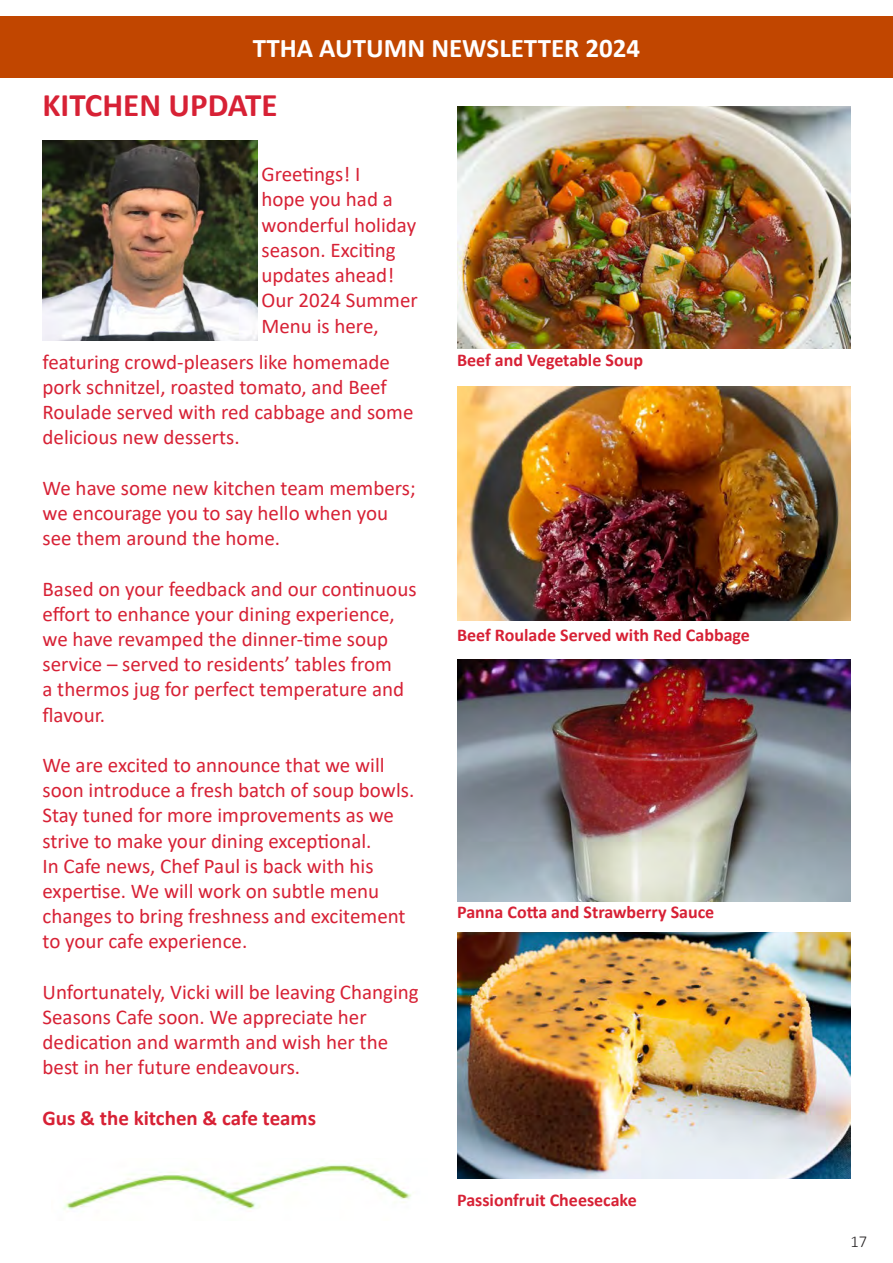
<style>
.page{position:relative;width:893px;height:1263px;background:#fff}
.page>*{position:absolute;margin:0;border:0;box-sizing:border-box;transform-origin:0 0}
.t1{font:700 33px "Calibri";color:#d72135}
.t2{font:700 27px "Calibri";color:#fff}
.t3{font:21px/25.2px "Calibri";color:#d72135}
.t4{font:700 21px "Calibri";color:#d72135}
.t5{font:700 18px "Calibri";color:#d72135}
.t6{font:300 16.5px "Calibri";color:#231f20}
</style>
<div class="page">
<div style="left:0;top:16px;width:893px;height:62px;background:#c14600"></div>
<img style="left:457px;top:659px;width:393px;height:242px">
<img style="left:457px;top:932px;width:393px;height:247px">
<img style="left:457px;top:106px;width:393px;height:242px">
<img style="left:457px;top:386px;width:393px;height:234px">
<img style="left:43px;top:140px;width:214px;height:200px">
<img style="left:63px;top:1163px;width:349px;height:47px">
<p class="t2" style="left:253px;top:29px;width:389px">TTHA AUTUMN NEWSLETTER 2024</p>
<p class="t1" style="left:43px;top:82px;width:237px">KITCHEN UPDATE</p>
<p class="t3" style="left:261px;top:161px;width:158px">Greetings! I<br>hope you had a wonderful holiday season. Exciting updates ahead!<br>Our 2024 Summer<br>Menu is here,</p>
<p class="t3" style="left:43px;top:349px;width:372px">featuring crowd-pleasers like homemade pork schnitzel, roasted tomato, and Beef Roulade served with red cabbage and some delicious new desserts.</p>
<p class="t3" style="left:43px;top:475px;width:375px">We have some new kitchen team members; we encourage you to say hello when you see them around the home.</p>
<p class="t3" style="left:43px;top:575px;width:376px">Based on your feedback and our continuous effort to enhance your dining experience, we have revamped the dinner-time soup service – served to residents’ tables from<br>a thermos jug for perfect temperature and flavour.</p>
<p class="t3" style="left:43px;top:752px;width:373px">We are excited to announce that we will soon introduce a fresh batch of soup bowls.<br>Stay tuned for more improvements as we strive to make your dining exceptional.</p>
<p class="t3" style="left:43px;top:853px;width:365px">In Cafe news, Chef Paul is back with his expertise. We will work on subtle menu changes to bring freshness and excitement to your cafe experience.</p>
<p class="t3" style="left:43px;top:979px;width:378px">Unfortunately, Vicki will be leaving Changing Seasons Cafe soon. We appreciate her dedication and warmth and wish her the best in her future endeavours.</p>
<p class="t4" style="left:43px;top:1103px;width:275px">Gus &amp; the kitchen &amp; cafe teams</p>
<p class="t5" style="left:457px;top:348px;width:187px">Beef and Vegetable Soup</p>
<p class="t5" style="left:457px;top:622px;width:294px">Beef Roulade Served with Red Cabbage</p>
<p class="t5" style="left:457px;top:899px;width:259px">Panna Cotta and Strawberry Sauce</p>
<p class="t5" style="left:457px;top:1187px;width:181px">Passionfruit Cheesecake</p>
<p class="t6" style="left:850px;top:1231px;width:18px">17</p>
</div>
